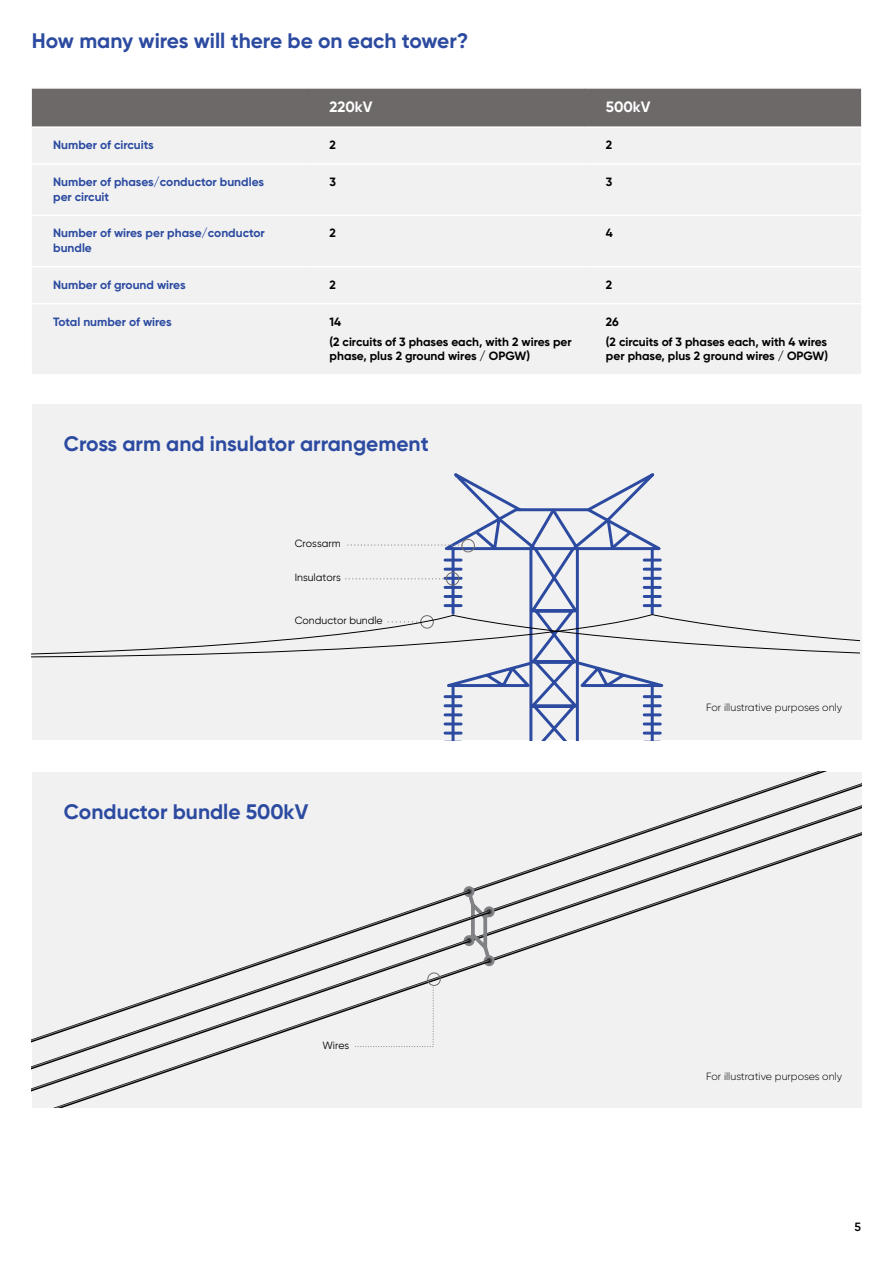
<style>
.page{position:relative;width:893px;height:1263px;background:#fff}
.page>*{position:absolute;margin:0;border:0;box-sizing:border-box;transform-origin:0 0}
.t1{font:700 21px "Gilroy";color:#2c4ba0}
.t2{font:700 15px "Gilroy";color:#fff}
.t3{font:700 12px/20px "Gilroy";color:#000}
.t4{font:700 12px/14.4px "Gilroy";color:#2c4ba0}
.t5{font:600 12px "Gilroy";color:#000}
.t6{font:300 10.5px "Gilroy";color:#000}
.t7{font:10.5px "Gilroy";color:#000}
</style>
<div class="page">
<div style="left:32px;top:89px;width:829px;height:37px;background:#6d6968"></div>
<div style="left:32px;top:128px;width:829px;height:246px;background:#f1f1f2"></div>
<hr style="left:32px;top:163px;width:276px;height:2px;background:#fff">
<hr style="left:308px;top:163px;width:277px;height:2px;background:#fff">
<hr style="left:585px;top:163px;width:276px;height:2px;background:#fff">
<hr style="left:32px;top:215px;width:276px;height:1px;background:#fff">
<hr style="left:308px;top:215px;width:277px;height:1px;background:#fff">
<hr style="left:585px;top:215px;width:276px;height:1px;background:#fff">
<hr style="left:32px;top:266px;width:276px;height:1px;background:#fff">
<hr style="left:308px;top:266px;width:277px;height:1px;background:#fff">
<hr style="left:585px;top:266px;width:276px;height:1px;background:#fff">
<hr style="left:32px;top:303px;width:276px;height:1px;background:#fff">
<hr style="left:308px;top:303px;width:277px;height:1px;background:#fff">
<hr style="left:585px;top:303px;width:276px;height:1px;background:#fff">
<div style="left:32px;top:404px;width:829px;height:336px;background:#f1f1f2"></div>
<div style="left:32px;top:772px;width:829px;height:336px;background:#f1f1f2"></div>
<svg style="left:439px;top:473px;width:223px;height:267px"></svg>
<hr style="left:445px;top:568px;width:16px;height:3px;background:#2c4ba0">
<hr style="left:445px;top:577px;width:16px;height:3px;background:#2c4ba0">
<hr style="left:445px;top:586px;width:16px;height:3px;background:#2c4ba0">
<hr style="left:445px;top:595px;width:16px;height:3px;background:#2c4ba0">
<hr style="left:445px;top:604px;width:16px;height:3px;background:#2c4ba0">
<hr style="left:452px;top:549px;width:3px;height:64px;background:#2c4ba0">
<hr style="left:445px;top:695px;width:16px;height:3px;background:#2c4ba0">
<hr style="left:445px;top:704px;width:16px;height:3px;background:#2c4ba0">
<hr style="left:445px;top:713px;width:16px;height:3px;background:#2c4ba0">
<hr style="left:445px;top:722px;width:16px;height:3px;background:#2c4ba0">
<hr style="left:445px;top:732px;width:16px;height:3px;background:#2c4ba0">
<hr style="left:452px;top:685px;width:3px;height:55px;background:#2c4ba0">
<hr style="left:644px;top:695px;width:16px;height:3px;background:#2c4ba0">
<hr style="left:644px;top:704px;width:16px;height:3px;background:#2c4ba0">
<hr style="left:644px;top:713px;width:16px;height:3px;background:#2c4ba0">
<hr style="left:644px;top:722px;width:16px;height:3px;background:#2c4ba0">
<hr style="left:644px;top:732px;width:16px;height:3px;background:#2c4ba0">
<hr style="left:651px;top:685px;width:3px;height:55px;background:#2c4ba0">
<hr style="left:644px;top:568px;width:16px;height:3px;background:#2c4ba0">
<hr style="left:644px;top:577px;width:16px;height:3px;background:#2c4ba0">
<hr style="left:644px;top:586px;width:16px;height:3px;background:#2c4ba0">
<hr style="left:644px;top:595px;width:16px;height:3px;background:#2c4ba0">
<hr style="left:644px;top:604px;width:16px;height:3px;background:#2c4ba0">
<hr style="left:651px;top:549px;width:3px;height:64px;background:#2c4ba0">
<svg style="left:346px;top:578px;width:100px;height:1px"></svg>
<svg style="left:347px;top:507px;width:315px;height:54px"></svg>
<div style="left:446px;top:572px;width:13px;height:13px;border:1px solid #6d6968;border-radius:50%"></div>
<div style="left:462px;top:539px;width:13px;height:13px;border:1px solid #6d6968;border-radius:50%"></div>
<svg style="left:32px;top:612px;width:827px;height:78px"></svg>
<svg style="left:471px;top:781px;width:390px;height:106px"></svg>
<svg style="left:488px;top:801px;width:373px;height:160px"></svg>
<svg style="left:465px;top:887px;width:29px;height:78px"></svg>
<svg style="left:408px;top:891px;width:61px;height:20px"></svg>
<svg style="left:323px;top:911px;width:166px;height:49px"></svg>
<svg style="left:264px;top:940px;width:205px;height:20px"></svg>
<svg style="left:32px;top:960px;width:457px;height:148px"></svg>
<svg style="left:354px;top:984px;width:80px;height:64px"></svg>
<div style="left:427px;top:973px;width:14px;height:13px;border:1px solid #6d6968;border-radius:50%"></div>
<h1 class="t1" style="left:32px;top:28px;width:438px">How many wires will there be on each tower?</h1>
<p class="t2" style="left:330px;top:98px;width:44px">220kV</p>
<p class="t2" style="left:606px;top:98px;width:46px">500kV</p>
<p class="t4" style="left:53px;top:138px;width:102px">Number of circuits</p>
<p class="t3" style="left:330px;top:135px;width:8px">2</p>
<p class="t3" style="left:606px;top:135px;width:8px">2</p>
<p class="t4" style="left:53px;top:175px;width:212px">Number of phases/conductor bundles per circuit</p>
<p class="t3" style="left:330px;top:172px;width:8px">3</p>
<p class="t3" style="left:606px;top:172px;width:8px">3</p>
<p class="t4" style="left:53px;top:226px;width:213px">Number of wires per phase/conductor bundle</p>
<p class="t3" style="left:330px;top:223px;width:8px">2</p>
<p class="t3" style="left:606px;top:223px;width:8px">4</p>
<p class="t4" style="left:53px;top:277px;width:134px">Number of ground wires</p>
<p class="t3" style="left:330px;top:274px;width:8px">2</p>
<p class="t3" style="left:606px;top:274px;width:8px">2</p>
<p class="t4" style="left:53px;top:314px;width:120px">Total number of wires</p>
<p class="t3" style="left:330px;top:311px;width:244px">14<br>(2 circuits of 3 phases each, with 2 wires per</p>
<p class="t3" style="left:330px;top:346px;width:202px">phase, plus 2 ground wires / OPGW)</p>
<p class="t3" style="left:606px;top:311px;width:223px">26<br>(2 circuits of 3 phases each, with 4 wires</p>
<p class="t3" style="left:606px;top:346px;width:224px">per phase, plus 2 ground wires / OPGW)</p>
<h1 class="t1" style="left:64px;top:431px;width:366px">Cross arm and insulator arrangement</h1>
<p class="t7" style="left:295px;top:537px;width:47px">Crossarm</p>
<p class="t7" style="left:295px;top:571px;width:48px">Insulators</p>
<p class="t7" style="left:295px;top:614px;width:89px">Conductor bundle</p>
<h1 class="t1" style="left:64px;top:798px;width:246px">Conductor bundle 500kV</h1>
<p class="t6" style="left:706px;top:701px;width:138px">For illustrative purposes only</p>
<p class="t7" style="left:322px;top:1039px;width:28px">Wires</p>
<p class="t6" style="left:706px;top:1070px;width:138px">For illustrative purposes only</p>
<p class="t5" style="left:854px;top:1219px;width:8px">5</p>
</div>
